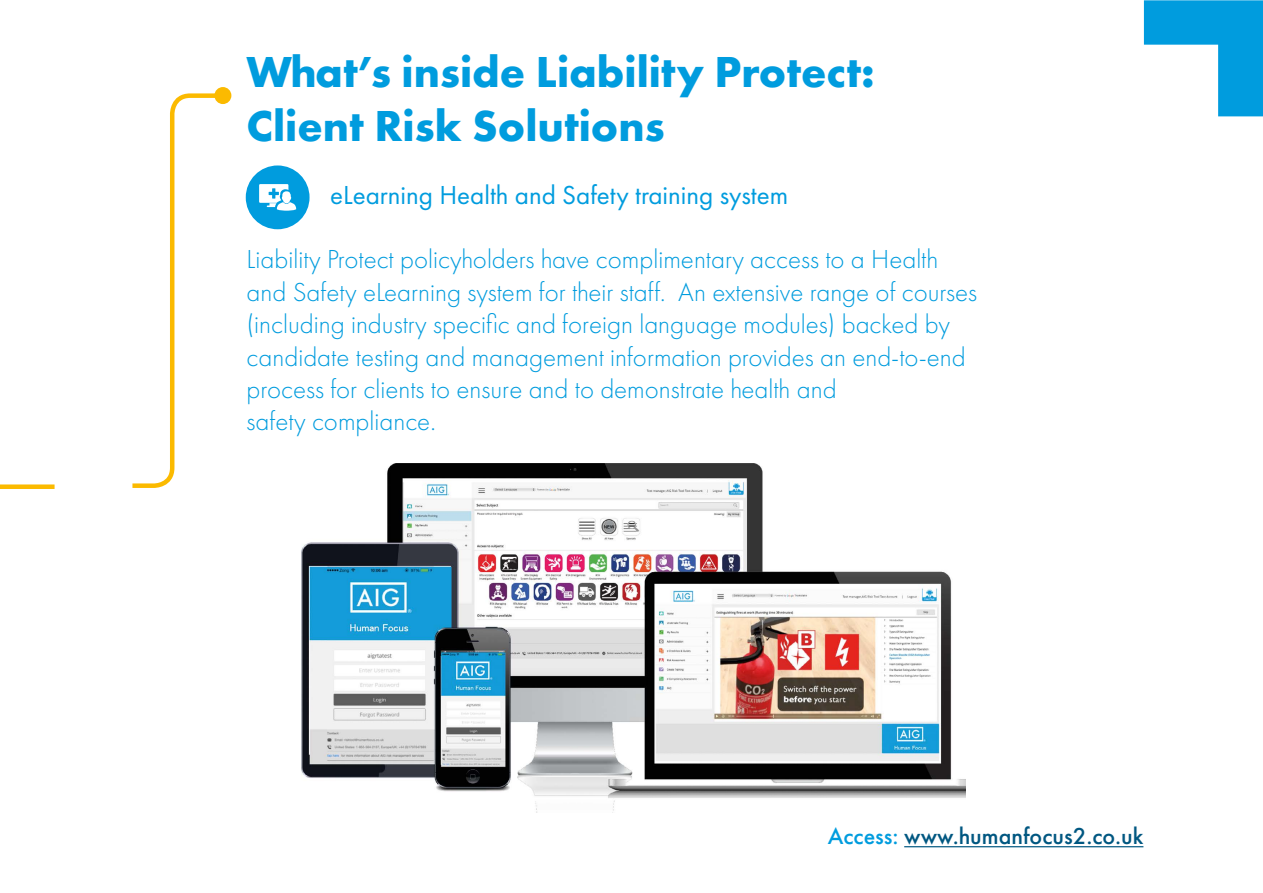
<style>
.page{position:relative;width:1263px;height:893px;background:#fff}
.page>*{position:absolute;margin:0;border:0;box-sizing:border-box;transform-origin:0 0}
.t1{font:700 45px/54px "Futura PT";color:#009cde}
.t2{font:300 27px/32.4px "Futura PT";color:#009cde}
.t3{font:27px "Futura PT";color:#009cde}
.t4{font:500 24px "Futura PT";color:#005781}
.s1{color:#009cde}
</style>
<div class="page">
<hr style="left:904px;top:846px;width:239px;height:1px;background:#005781">
<div style="left:214px;top:87px;width:17px;height:17px;background:#fbba00;border-radius:50%"></div>
<svg style="left:132px;top:91px;width:100px;height:397px"></svg>
<div style="left:0;top:484px;width:55px;height:5px;background:#fbba00"></div>
<div style="left:248px;top:168px;width:59px;height:59px;background:#009cde;border-radius:50%"></div>
<div style="left:246px;top:165px;width:64px;height:64px;border:4px solid #009cde;border-radius:50%"></div>
<svg style="left:1144px;top:0;width:119px;height:116px"></svg>
<div style="left:1144px;top:58px;width:66px;height:58px;background:#fff"></div>
<svg style="left:259px;top:184px;width:37px;height:27px"></svg>
<img style="left:302px;top:463px;width:663px;height:349px">
<h1 class="t1" style="left:247px;top:44px;width:630px">What’s inside Liability Protect:<br>Client Risk Solutions</h1>
<p class="t3" style="left:330px;top:179px;width:460px">eLearning Health and Safety training system</p>
<p class="t2" style="left:247px;top:243px;width:732px">Liability Protect policyholders have complimentary access to a Health and Safety eLearning system for their staff. An extensive range of courses (including industry specific and foreign language modules) backed by candidate testing and management information provides an end-to-end process for clients to ensure and to demonstrate health and<br>safety compliance.</p>
<p class="t4" style="left:828px;top:822px;width:317px"><span class="s1">Access:</span> www.humanfocus2.co.uk</p>
</div>
